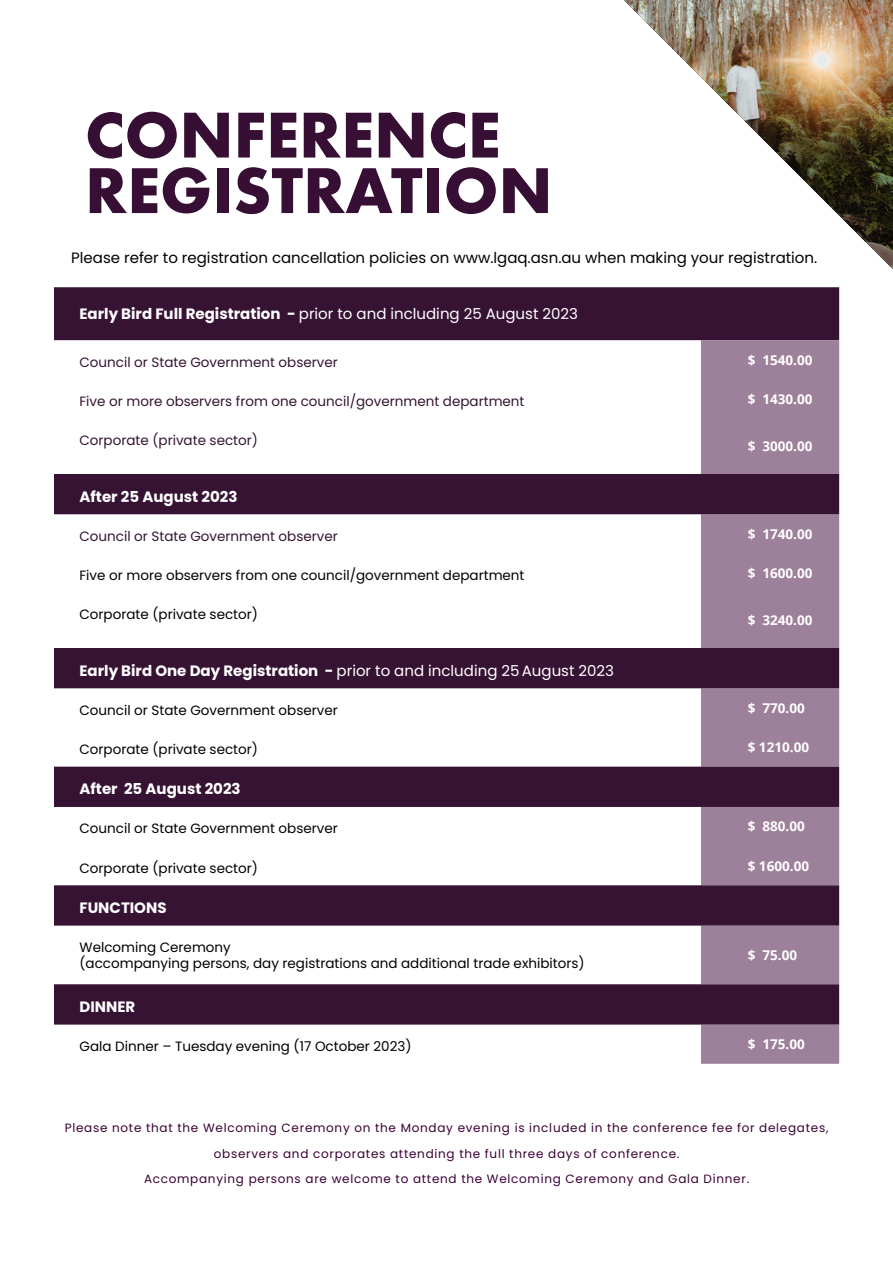
<style>
.page{position:relative;width:893px;height:1263px;background:#fff}
.page>*{position:absolute;margin:0;border:0;box-sizing:border-box;transform-origin:0 0}
.t1{font:700 67.2px/55.5px "Futura PT";color:#370f34}
.t2{font:15px "Poppins";color:#fff}
.t3{font:15px "Poppins";color:#000}
.t4{font:700 15px "Poppins";color:#fff}
.t5{font:13.5px/16.2px "Poppins";color:#000}
.t6{font:13.5px "Poppins";color:#341532}
.t7{font:700 13.5px "Open Sans";color:#fff}
.t8{font:12px/25.5px "Poppins";letter-spacing:.06em;color:#3a0035;text-align:center}
.s1{font-weight:700}
</style>
<div class="page">
<div style="left:54px;top:287px;width:785px;height:53px;background:#361233"></div>
<div style="left:701px;top:340px;width:138px;height:724px;background:#9d809a"></div>
<div style="left:54px;top:474px;width:785px;height:40px;background:#361233"></div>
<div style="left:54px;top:648px;width:785px;height:40px;background:#361233"></div>
<div style="left:54px;top:767px;width:785px;height:40px;background:#361233"></div>
<div style="left:54px;top:885px;width:785px;height:41px;background:#361233"></div>
<div style="left:54px;top:984px;width:785px;height:40px;background:#361233"></div>
<img style="left:624px;top:0;width:269px;height:269px">
<h1 class="t1" style="left:85px;top:106px;width:469px">CONFERENCE<br>REGISTRATION</h1>
<p class="t3" style="left:71px;top:249px;width:748px">Please refer to registration cancellation policies on www.lgaq.asn.au when making your registration.</p>
<p class="t2" style="left:80px;top:305px;width:500px"><span class="s1">Early Bird Full Registration -</span> prior to and including 25 August 2023</p>
<p class="t6" style="left:80px;top:354px;width:260px">Council or State Government observer</p>
<p class="t7" style="left:748px;top:350px;width:66px">$ 1540.00</p>
<p class="t6" style="left:80px;top:393px;width:446px">Five or more observers from one council/government department</p>
<p class="t7" style="left:748px;top:389px;width:66px">$ 1430.00</p>
<p class="t6" style="left:80px;top:432px;width:180px">Corporate (private sector)</p>
<p class="t7" style="left:748px;top:437px;width:66px">$ 3000.00</p>
<p class="t4" style="left:80px;top:488px;width:159px">After 25 August 2023</p>
<p class="t6" style="left:80px;top:528px;width:260px">Council or State Government observer</p>
<p class="t7" style="left:748px;top:524px;width:66px">$ 1740.00</p>
<p class="t5" style="left:80px;top:567px;width:446px">Five or more observers from one council/government department</p>
<p class="t7" style="left:748px;top:563px;width:66px">$ 1600.00</p>
<p class="t5" style="left:80px;top:606px;width:180px">Corporate (private sector)</p>
<p class="t7" style="left:748px;top:611px;width:66px">$ 3240.00</p>
<p class="t2" style="left:80px;top:662px;width:536px"><span class="s1">Early Bird One Day Registration -</span> prior to and including 25 August 2023</p>
<p class="t5" style="left:80px;top:702px;width:260px">Council or State Government observer</p>
<p class="t7" style="left:748px;top:698px;width:59px">$ 770.00</p>
<p class="t5" style="left:80px;top:741px;width:180px">Corporate (private sector)</p>
<p class="t7" style="left:748px;top:737px;width:63px">$ 1210.00</p>
<p class="t4" style="left:80px;top:780px;width:163px">After 25 August 2023</p>
<p class="t5" style="left:80px;top:821px;width:260px">Council or State Government observer</p>
<p class="t7" style="left:748px;top:817px;width:59px">$ 880.00</p>
<p class="t5" style="left:80px;top:860px;width:180px">Corporate (private sector)</p>
<p class="t7" style="left:748px;top:856px;width:63px">$ 1600.00</p>
<p class="t4" style="left:80px;top:899px;width:89px">FUNCTIONS</p>
<p class="t5" style="left:80px;top:939px;width:507px">Welcoming Ceremony<br>(accompanying persons, day registrations and additional trade exhibitors)</p>
<p class="t7" style="left:748px;top:945px;width:51px">$ 75.00</p>
<p class="t4" style="left:80px;top:998px;width:57px">DINNER</p>
<p class="t5" style="left:80px;top:1038px;width:334px">Gala Dinner – Tuesday evening (17 October 2023)</p>
<p class="t7" style="left:748px;top:1034px;width:59px">$ 175.00</p>
<p class="t8" style="left:65px;top:1115px;width:765px">Please note that the Welcoming Ceremony on the Monday evening is included in the conference fee for delegates, observers and corporates attending the full three days of conference.<br>Accompanying persons are welcome to attend the Welcoming Ceremony and Gala Dinner.</p>
</div>
